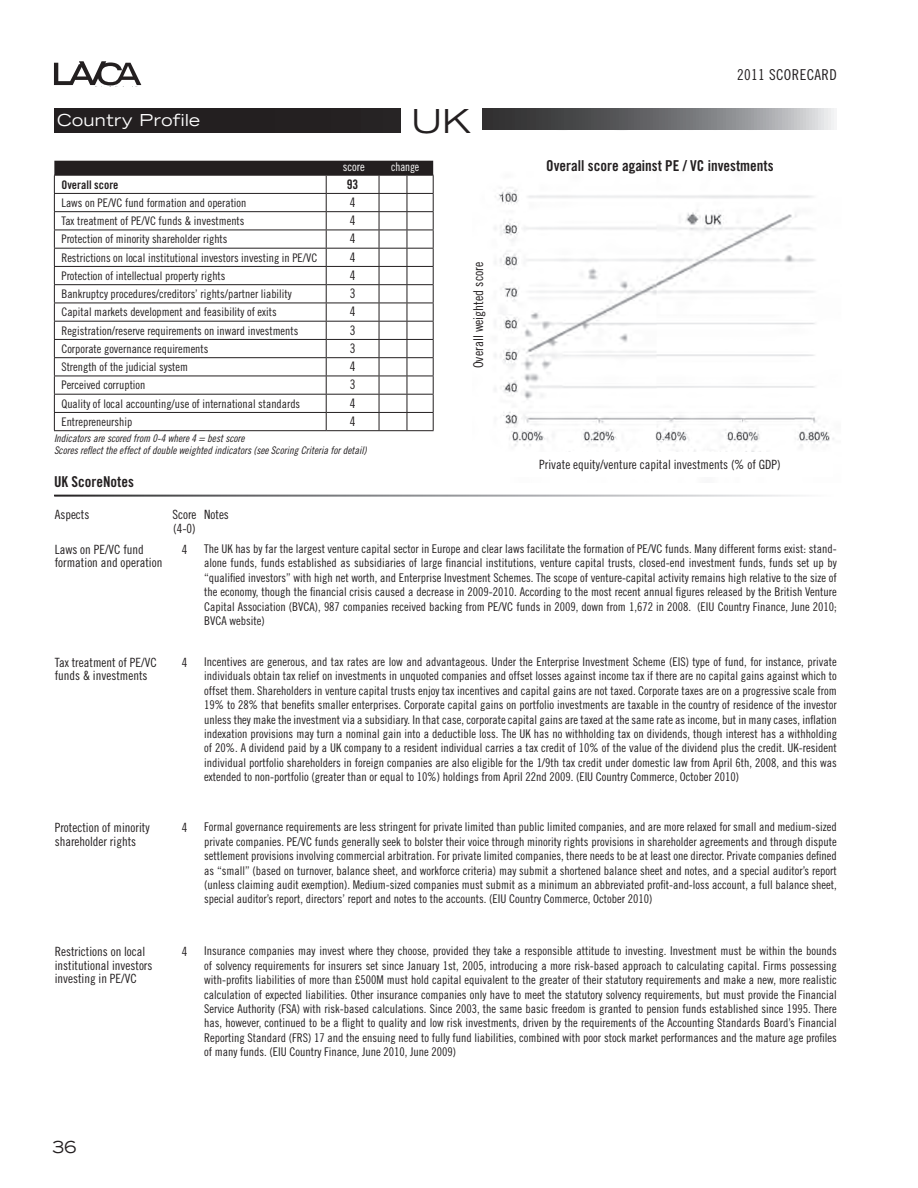
<style>
.page{position:relative;width:918px;height:1188px;background:#fff}
.page>*{position:absolute;margin:0;border:0;box-sizing:border-box;transform-origin:0 0}
.t1{font:expanded 33px "Trade Gothic LH";color:#231f20}
.t2{font:expanded 16.5px "Trade Gothic LH";letter-spacing:.025em;color:#fff}
.t3{font:expanded 16.5px "Trade Gothic LH";color:#231f20}
.t4{font:15px "Trade Gothic Bold Cond Twenty";color:#231f20}
.t5{font:15px "Trade Gothic Cond Eighteen";letter-spacing:.025em;color:#231f20}
.t6{font:13.5px "Trade Gothic Cond Eighteen";color:#231f20}
.t7{font:13.2px "Trade Gothic Cond Eighteen";color:#231f20}
.t8{font:13.2px "Trade Gothic Bold Cond Twenty";color:#231f20}
.t9{font:12.75px/13.5px "Trade Gothic Cond Eighteen";color:#231f20}
.t10{font:12px/14.4px "Trade Gothic Cond Eighteen";color:#231f20;text-align:justify}
.t11{font:12px "Trade Gothic Cond Eighteen";letter-spacing:-.01em;color:#fff;scale:.93 1}
.t12{font:12px "Trade Gothic Cond Eighteen";letter-spacing:-.01em;color:#fff}
.t13{font:11.85px "Trade Gothic Cond Eighteen";color:#231f20}
.t14{font:11.85px "Trade Gothic Bold Cond Twenty";color:#231f20}
.t15{font:10.5px/11.6px "Trade Gothic Cond Eighteen Obl";color:#231f20}
</style>
<div class="page">
<svg style="left:54px;top:61px;width:87px;height:24px"></svg>
<hr style="left:52px;top:59px;width:27px;height:3px;background:#fff">
<div style="left:54px;top:495px;width:783px;height:1px;border:2px solid #fff"></div>
<svg style="left:54px;top:108px;width:780px;height:25px;background:#494749"></svg>
<div style="left:401px;top:99px;width:81px;height:44px;background:#fff"></div>
<svg style="left:54px;top:161px;width:380px;height:270px"></svg>
<img style="left:482px;top:130px;width:352px;height:322px">
<div style="left:487px;top:131px;width:346px;height:40px;background:#fff"></div>
<h2 class="t2" style="left:57px;top:109px;width:145px">Country Profile</h2>
<h1 class="t1" style="left:411px;top:99px;width:62px">UK</h1>
<p class="t12" style="left:343px;top:159px;width:24px">score</p>
<p class="t11" style="left:391px;top:159px;width:32px">change</p>
<p class="t14" style="left:61px;top:177px;width:59px">Overall score</p>
<p class="t8" style="left:347px;top:176px;width:13px">93</p>
<p class="t13" style="left:61px;top:196px;width:186px">Laws on PE/VC fund formation and operation</p>
<p class="t7" style="left:350px;top:194px;width:7px">4</p>
<p class="t13" style="left:61px;top:214px;width:185px">Tax treatment of PE/VC funds &amp; investments</p>
<p class="t7" style="left:350px;top:213px;width:7px">4</p>
<p class="t13" style="left:61px;top:232px;width:168px">Protection of minority shareholder rights</p>
<p class="t7" style="left:350px;top:231px;width:7px">4</p>
<p class="t13" style="left:61px;top:250px;width:257px">Restrictions on local institutional investors investing in PE/VC</p>
<p class="t7" style="left:350px;top:249px;width:7px">4</p>
<p class="t13" style="left:61px;top:269px;width:166px">Protection of intellectual property rights</p>
<p class="t7" style="left:350px;top:267px;width:7px">4</p>
<p class="t13" style="left:61px;top:287px;width:232px">Bankruptcy procedures/creditors’ rights/partner liability</p>
<p class="t7" style="left:350px;top:286px;width:7px">3</p>
<p class="t13" style="left:61px;top:305px;width:217px">Capital markets development and feasibility of exits</p>
<p class="t7" style="left:350px;top:304px;width:7px">4</p>
<p class="t13" style="left:61px;top:323px;width:238px">Registration/reserve requirements on inward investments</p>
<p class="t7" style="left:350px;top:322px;width:7px">3</p>
<p class="t13" style="left:61px;top:342px;width:148px">Corporate governance requirements</p>
<p class="t7" style="left:350px;top:340px;width:7px">3</p>
<p class="t13" style="left:61px;top:360px;width:128px">Strength of the judicial system</p>
<p class="t7" style="left:350px;top:359px;width:7px">4</p>
<p class="t13" style="left:61px;top:378px;width:85px">Perceived corruption</p>
<p class="t7" style="left:350px;top:377px;width:7px">3</p>
<p class="t13" style="left:61px;top:396px;width:240px">Quality of local accounting/use of international standards</p>
<p class="t7" style="left:350px;top:395px;width:7px">4</p>
<p class="t13" style="left:61px;top:415px;width:72px">Entrepreneurship</p>
<p class="t7" style="left:350px;top:413px;width:7px">4</p>
<p class="t15" style="left:54px;top:433px;width:314px">Indicators are scored from 0-4 where 4 = best score<br>Scores reflect the effect of double weighted indicators (see Scoring Criteria for detail)</p>
<p class="t6" style="left:470px;top:368px;width:108px;rotate:-90deg">Overall weighted score</p>
<p class="t5" style="left:737px;top:66px;width:101px">2011 SCORECARD</p>
<p class="t4" style="left:546px;top:157px;width:229px">Overall score against PE / VC investments</p>
<p class="t9" style="left:539px;top:458px;width:243px">Private equity/venture capital investments (% of GDP)</p>
<p class="t4" style="left:54px;top:472px;width:81px">UK ScoreNotes</p>
<p class="t9" style="left:55px;top:508px;width:36px">Aspects</p>
<p class="t9" style="left:172px;top:508px;width:26px">Score (4-0)</p>
<p class="t9" style="left:204px;top:508px;width:26px">Notes</p>
<p class="t9" style="left:55px;top:542px;width:109px">Laws on PE/VC fund formation and operation</p>
<p class="t9" style="left:182px;top:542px;width:7px">4</p>
<p class="t10" style="left:204px;top:541px;width:634px">The UK has by far the largest venture capital sector in Europe and clear laws facilitate the formation of PE/VC funds. Many different forms exist: stand&shy;alone funds, funds established as subsidiaries of large financial institutions, venture capital trusts, closed-end investment funds, funds set up by “qualified investors” with high net worth, and Enterprise Investment Schemes. The scope of venture-capital activity remains high relative to the size of the economy, though the financial crisis caused a decrease in 2009-2010. According to the most recent annual figures released by the British Venture Capital Association (BVCA), 987 companies received backing from PE/VC funds in 2009, down from 1,672 in 2008. (EIU Country Finance, June 2010; BVCA website)</p>
<p class="t9" style="left:55px;top:655px;width:103px">Tax treatment of PE/VC funds &amp; investments</p>
<p class="t9" style="left:182px;top:655px;width:7px">4</p>
<p class="t10" style="left:204px;top:654px;width:634px">Incentives are generous, and tax rates are low and advantageous. Under the Enterprise Investment Scheme (EIS) type of fund, for instance, private individuals obtain tax relief on investments in unquoted companies and offset losses against income tax if there are no capital gains against which to offset them. Shareholders in venture capital trusts enjoy tax incentives and capital gains are not taxed. Corporate taxes are on a progressive scale from 19% to 28% that benefits smaller enterprises. Corporate capital gains on portfolio investments are taxable in the country of residence of the investor unless they make the investment via a subsidiary. In that case, corporate capital gains are taxed at the same rate as income, but in many cases, inflation indexation provisions may turn a nominal gain into a deductible loss. The UK has no withholding tax on dividends, though interest has a withholding of 20%. A dividend paid by a UK company to a resident individual carries a tax credit of 10% of the value of the dividend plus the credit. UK-resident individual portfolio shareholders in foreign companies are also eligible for the 1/9th tax credit under domestic law from April 6th, 2008, and this was extended to non-portfolio (greater than or equal to 10%) holdings from April 22nd 2009. (EIU Country Commerce, October 2010)</p>
<p class="t9" style="left:55px;top:821px;width:96px">Protection of minority shareholder rights</p>
<p class="t9" style="left:182px;top:821px;width:7px">4</p>
<p class="t10" style="left:204px;top:820px;width:634px">Formal governance requirements are less stringent for private limited than public limited companies, and are more relaxed for small and medium-sized private companies. PE/VC funds generally seek to bolster their voice through minority rights provisions in shareholder agreements and through dispute settlement provisions involving commercial arbitration. For private limited companies, there needs to be at least one director. Private companies defined as “small” (based on turnover, balance sheet, and workforce criteria) may submit a shortened balance sheet and notes, and a special auditor’s report (unless claiming audit exemption). Medium-sized companies must submit as a minimum an abbreviated profit-and-loss account, a full balance sheet, special auditor’s report, directors’ report and notes to the accounts. (EIU Country Commerce, October 2010)</p>
<p class="t9" style="left:55px;top:945px;width:99px">Restrictions on local institutional investors investing in PE/VC</p>
<p class="t9" style="left:182px;top:945px;width:7px">4</p>
<p class="t10" style="left:204px;top:944px;width:634px">Insurance companies may invest where they choose, provided they take a responsible attitude to investing. Investment must be within the bounds of solvency requirements for insurers set since January 1st, 2005, introducing a more risk-based approach to calculating capital. Firms possessing with-profits liabilities of more than £500M must hold capital equivalent to the greater of their statutory requirements and make a new, more realistic calculation of expected liabilities. Other insurance companies only have to meet the statutory solvency requirements, but must provide the Financial Service Authority (FSA) with risk-based calculations. Since 2003, the same basic freedom is granted to pension funds established since 1995. There has, however, continued to be a flight to quality and low risk investments, driven by the requirements of the Accounting Standards Board’s Financial Reporting Standard (FRS) 17 and the ensuing need to fully fund liabilities, combined with poor stock market performances and the mature age profiles of many funds. (EIU Country Finance, June 2010, June 2009)</p>
<h2 class="t3" style="left:53px;top:1136px;width:25px">36</h2>
</div>
